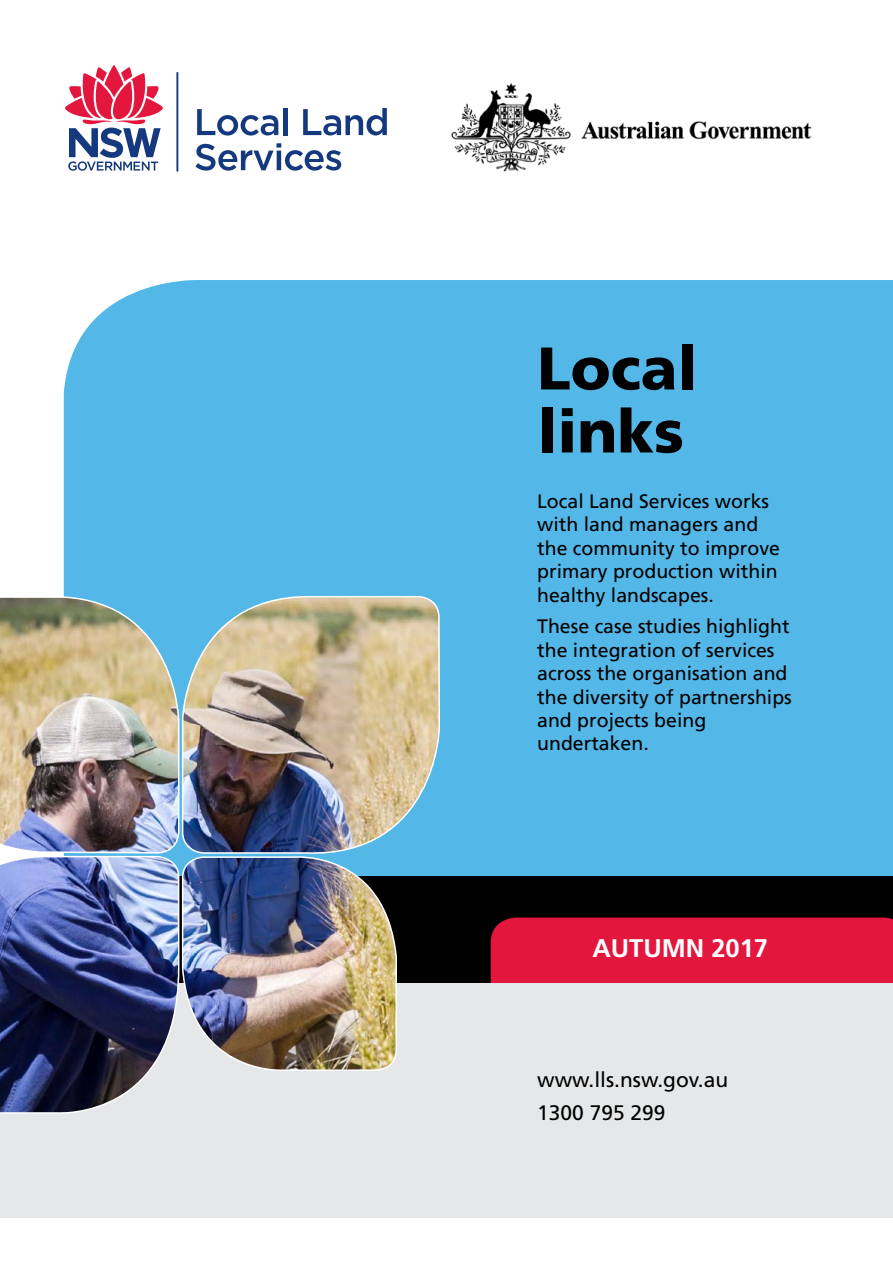
<style>
.page{position:relative;width:893px;height:1263px;background:#fff}
.page>*{position:absolute;margin:0;border:0;box-sizing:border-box;transform-origin:0 0}
.t1{font:900 60px/63px "Frutiger LT Std";color:#000}
.t2{font:700 25.5px "Frutiger LT Std";color:#fff}
.Local_Links_intro_te{font:21px "Frutiger LT Std";color:#000}
.Local_Links_intro_te-2{font:19.5px/23.4px "Frutiger LT Std";color:#000}
</style>
<div class="page">
<div style="left:64px;top:280px;width:829px;height:596px;background:#53b7e8"></div>
<div style="left:66px;top:876px;width:827px;height:107px;background:#000"></div>
<div style="left:491px;top:917px;width:402px;height:66px;background:#e3173e"></div>
<div style="left:0;top:983px;width:893px;height:234px;background:#e6e7e8"></div>
<svg style="left:65px;top:65px;width:98px;height:106px"></svg>
<hr style="left:176px;top:72px;width:2px;height:100px;background:#15397f">
<svg style="left:197px;top:109px;width:81px;height:27px"></svg>
<div style="left:283px;top:108px;width:5px;height:27px;background:#15397f"></div>
<svg style="left:303px;top:108px;width:84px;height:27px"></svg>
<svg style="left:195px;top:143px;width:146px;height:28px"></svg>
<img style="left:451px;top:82px;width:361px;height:90px">
<img style="left:0;top:595px;width:441px;height:519px">
<p class="t1" style="left:537px;top:337px;width:162px">Local links</p>
<p class="Local_Links_intro_te-2" style="left:537px;top:489px;width:244px">Local Land Services works with land managers and the community to improve primary production within healthy landscapes.</p>
<p class="Local_Links_intro_te-2" style="left:537px;top:615px;width:256px">These case studies highlight the integration of services across the organisation and the diversity of partnerships and projects being undertaken.</p>
<p class="t2" style="left:592px;top:933px;width:177px">AUTUMN 2017</p>
<p class="Local_Links_intro_te" style="left:537px;top:1067px;width:192px">www.lls.nsw.gov.au</p>
<p class="Local_Links_intro_te" style="left:537px;top:1101px;width:130px">1300 795 299</p>
</div>
